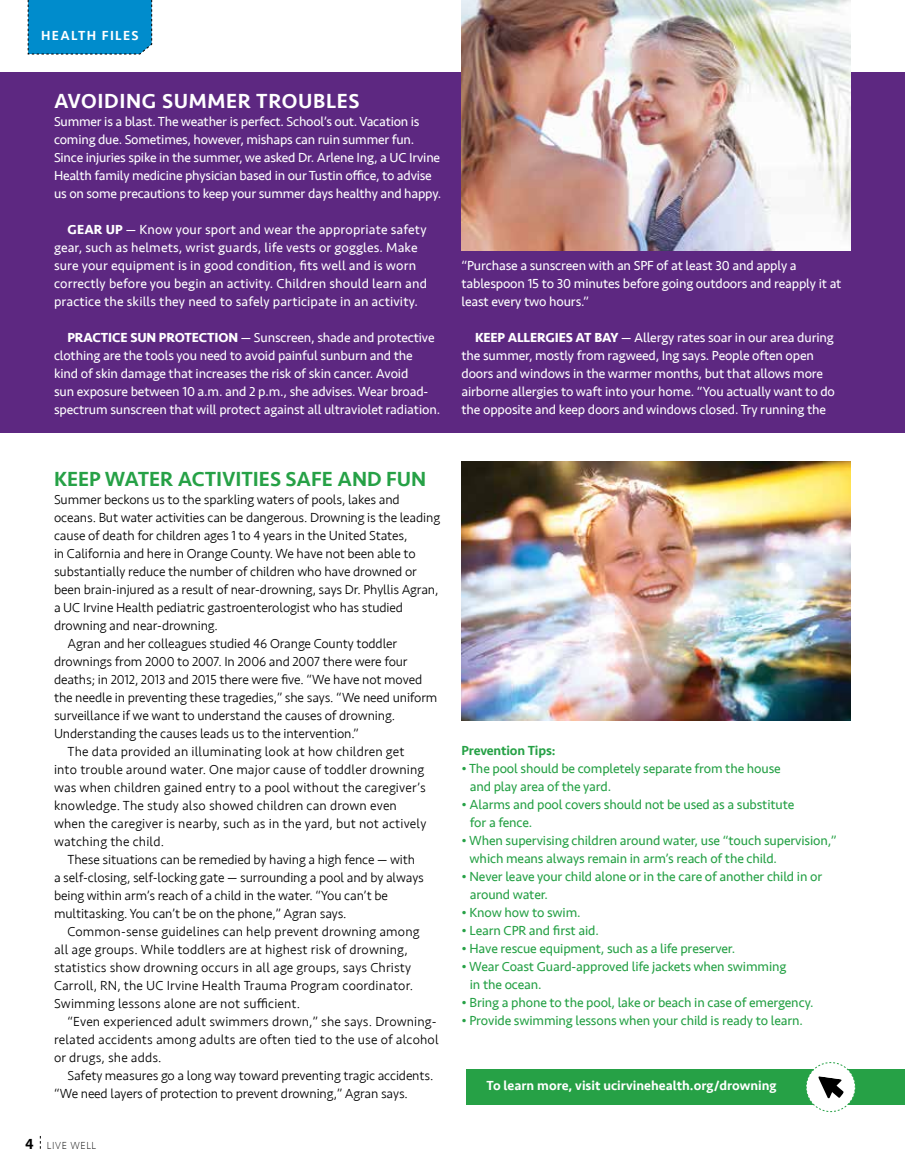
<style>
.page{position:relative;width:905px;height:1175px;background:#fff}
.page>*{position:absolute;margin:0;border:0;box-sizing:border-box;transform-origin:0 0}
.t1{font:500 21px "Seravek";color:#26a146}
.t2{font:500 21px "Seravek";letter-spacing:.03em;color:#fff}
.t3{font:300 13.5px "Seravek";letter-spacing:-.01em;color:#000}
.t4{font:13.5px/18px "Seravek";letter-spacing:-.01em;color:#fff}
.t5{font:300 13.5px "Seravek";letter-spacing:.01em;color:#000}
.t6{font:13.5px/18px "Seravek";letter-spacing:-.01em;color:#26a146}
.t7{font:13.5px/18px "Seravek";letter-spacing:.01em;color:#fff}
.t8{font:500 13.5px "Seravek";color:#fff}
.t9{font:500 13.5px "Seravek";letter-spacing:-.01em;color:#26a146}
.t10{font:500 13.5px "Seravek";letter-spacing:.1em;color:#fff}
.t11{font:200 10.5px "Seravek";letter-spacing:.06em;color:#000}
.s1{font-weight:700}
.s2{font-weight:500;font-size:15px}
</style>
<div class="page">
<div style="left:28px;top:0;width:124px;height:55px;background:#008ccc"></div>
<div style="left:0;top:72px;width:904px;height:360px;background:#5d2881"></div>
<img style="left:461px;top:0;width:389px;height:251px">
<img style="left:461px;top:461px;width:389px;height:259px">
<div style="left:466px;top:1069px;width:438px;height:35px;background:#26a146"></div>
<svg style="left:804px;top:1062px;width:52px;height:51px"></svg>
<p class="t10" style="left:41px;top:27px;width:99px">HEALTH FILES</p>
<h1 class="t2" style="left:54px;top:88px;width:307px">AVOIDING SUMMER TROUBLES</h1>
<p class="t4" style="left:54px;top:112px;width:389px">Summer is a blast. The weather is perfect. School’s out. Vacation is coming due. Sometimes, however, mishaps can ruin summer fun.<br>Since injuries spike in the summer, we asked Dr. Arlene Ing, a UC Irvine Health family medicine physician based in our Tustin office, to advise us on some precautions to keep your summer days healthy and happy.</p>
<p class="t7" style="left:54px;top:220px;width:374px;text-indent:14px"><span class="s1">GEAR UP</span> — Know your sport and wear the appropriate safety gear, such as helmets, wrist guards, life vests or goggles. Make sure your equipment is in good condition, fits well and is worn correctly before you begin an activity. Children should learn and practice the skills they need to safely participate in an activity.</p>
<p class="t4" style="left:54px;top:328px;width:387px;text-indent:14px"><span class="s1">PRACTICE SUN PROTECTION</span> — Sunscreen, shade and protective clothing are the tools you need to avoid painful sunburn and the kind of skin damage that increases the risk of skin cancer. Avoid<br>sun exposure between 10 a.m. and 2 p.m., she advises. Wear broad&shy;spectrum sunscreen that will protect against all ultraviolet radiation.</p>
<p class="t4" style="left:461px;top:256px;width:381px">“Purchase a sunscreen with an SPF of at least 30 and apply a tablespoon 15 to 30 minutes before going outdoors and reapply it at least every two hours.”</p>
<p class="t4" style="left:461px;top:328px;width:375px;text-indent:14px"><span class="s1">KEEP ALLERGIES AT BAY</span> — Allergy rates soar in our area during the summer, mostly from ragweed, Ing says. People often open doors and windows in the warmer months, but that allows more airborne allergies to waft into your home. “You actually want to do the opposite and keep doors and windows closed. Try running the</p>
<h1 class="t1" style="left:54px;top:466px;width:374px">KEEP WATER ACTIVITIES SAFE AND FUN</h1>
<p class="t3" style="left:54px;top:492px;width:347px">Summer beckons us to the sparkling waters of pools, lakes and</p>
<p class="t3" style="left:54px;top:510px;width:387px">oceans. But water activities can be dangerous. Drowning is the leading</p>
<p class="t3" style="left:54px;top:528px;width:355px">cause of death for children ages 1 to 4 years in the United States,</p>
<p class="t3" style="left:54px;top:546px;width:363px">in California and here in Orange County. We have not been able to</p>
<p class="t3" style="left:54px;top:564px;width:364px">substantially reduce the number of children who have drowned or</p>
<p class="t3" style="left:54px;top:582px;width:386px">been brain-injured as a result of near-drowning, says Dr. Phyllis Agran,</p>
<p class="t3" style="left:54px;top:600px;width:350px">a UC Irvine Health pediatric gastroenterologist who has studied</p>
<p class="t3" style="left:54px;top:618px;width:165px">drowning and near-drowning.</p>
<p class="t3" style="left:68px;top:636px;width:331px">Agran and her colleagues studied 46 Orange County toddler</p>
<p class="t3" style="left:54px;top:654px;width:355px">drownings from 2000 to 2007. In 2006 and 2007 there were four</p>
<p class="t3" style="left:54px;top:672px;width:370px">deaths; in 2012, 2013 and 2015 there were five. “We have not moved</p>
<p class="t3" style="left:54px;top:690px;width:385px">the needle in preventing these tragedies,” she says. “We need uniform</p>
<p class="t3" style="left:54px;top:708px;width:342px">surveillance if we want to understand the causes of drowning.</p>
<p class="t3" style="left:54px;top:726px;width:306px">Understanding the causes leads us to the intervention.”</p>
<p class="t5" style="left:68px;top:744px;width:338px">The data provided an illuminating look at how children get</p>
<p class="t5" style="left:54px;top:761px;width:372px">into trouble around water. One major cause of toddler drowning</p>
<p class="t5" style="left:54px;top:779px;width:373px">was when children gained entry to a pool without the caregiver’s</p>
<p class="t5" style="left:54px;top:797px;width:344px">knowledge. The study also showed children can drown even</p>
<p class="t5" style="left:54px;top:815px;width:374px">when the caregiver is nearby, such as in the yard, but not actively</p>
<p class="t5" style="left:54px;top:833px;width:111px">watching the child.</p>
<p class="t3" style="left:68px;top:851px;width:349px">These situations can be remedied by having a high fence — with</p>
<p class="t3" style="left:54px;top:869px;width:371px">a self-closing, self-locking gate — surrounding a pool and by always</p>
<p class="t3" style="left:54px;top:887px;width:335px">being within arm’s reach of a child in the water. “You can’t be</p>
<p class="t3" style="left:54px;top:905px;width:294px">multitasking. You can’t be on the phone,” Agran says.</p>
<p class="t5" style="left:68px;top:923px;width:353px">Common-sense guidelines can help prevent drowning among</p>
<p class="t5" style="left:54px;top:941px;width:355px">all age groups. While toddlers are at highest risk of drowning,</p>
<p class="t5" style="left:54px;top:959px;width:358px">statistics show drowning occurs in all age groups, says Christy</p>
<p class="t5" style="left:54px;top:977px;width:360px">Carroll, RN, the UC Irvine Health Trauma Program coordinator.</p>
<p class="t5" style="left:54px;top:995px;width:248px">Swimming lessons alone are not sufficient.</p>
<p class="t5" style="left:68px;top:1013px;width:370px">“Even experienced adult swimmers drown,” she says. Drowning-</p>
<p class="t5" style="left:54px;top:1031px;width:386px">related accidents among adults are often tied to the use of alcohol</p>
<p class="t5" style="left:54px;top:1049px;width:109px">or drugs, she adds.</p>
<p class="t3" style="left:68px;top:1067px;width:367px">Safety measures go a long way toward preventing tragic accidents.</p>
<p class="t3" style="left:54px;top:1085px;width:355px">“We need layers of protection to prevent drowning,” Agran says.</p>
<p class="t11" style="left:25px;top:1139px;width:72px"><span class="s2">4</span> LIVE WELL</p>
<p class="t9" style="left:461px;top:742px;width:95px">Prevention Tips:</p>
<p class="t6" style="left:470px;top:759px;width:312px;text-indent:-8px">• The pool should be completely separate from the house and play area of the yard.</p>
<p class="t6" style="left:470px;top:795px;width:326px;text-indent:-8px">• Alarms and pool covers should not be used as a substitute for a fence.</p>
<p class="t6" style="left:469px;top:831px;width:368px;text-indent:-8px">• When supervising children around water, use “touch supervision,” which means always remain in arm’s reach of the child.</p>
<p class="t6" style="left:470px;top:867px;width:354px;text-indent:-8px">• Never leave your child alone or in the care of another child in or around water.</p>
<p class="t6" style="left:461px;top:903px;width:121px">• Know how to swim.</p>
<p class="t6" style="left:461px;top:921px;width:139px">• Learn CPR and first aid.</p>
<p class="t6" style="left:461px;top:939px;width:275px">• Have rescue equipment, such as a life preserver.</p>
<p class="t6" style="left:470px;top:957px;width:318px;text-indent:-8px">• Wear Coast Guard-approved life jackets when swimming in the ocean.</p>
<p class="t6" style="left:461px;top:993px;width:354px">• Bring a phone to the pool, lake or beach in case of emergency.</p>
<p class="t6" style="left:461px;top:1011px;width:343px">• Provide swimming lessons when your child is ready to learn.</p>
<p class="t8" style="left:486px;top:1077px;width:291px">To learn more, visit ucirvinehealth.org/drowning</p>
</div>
